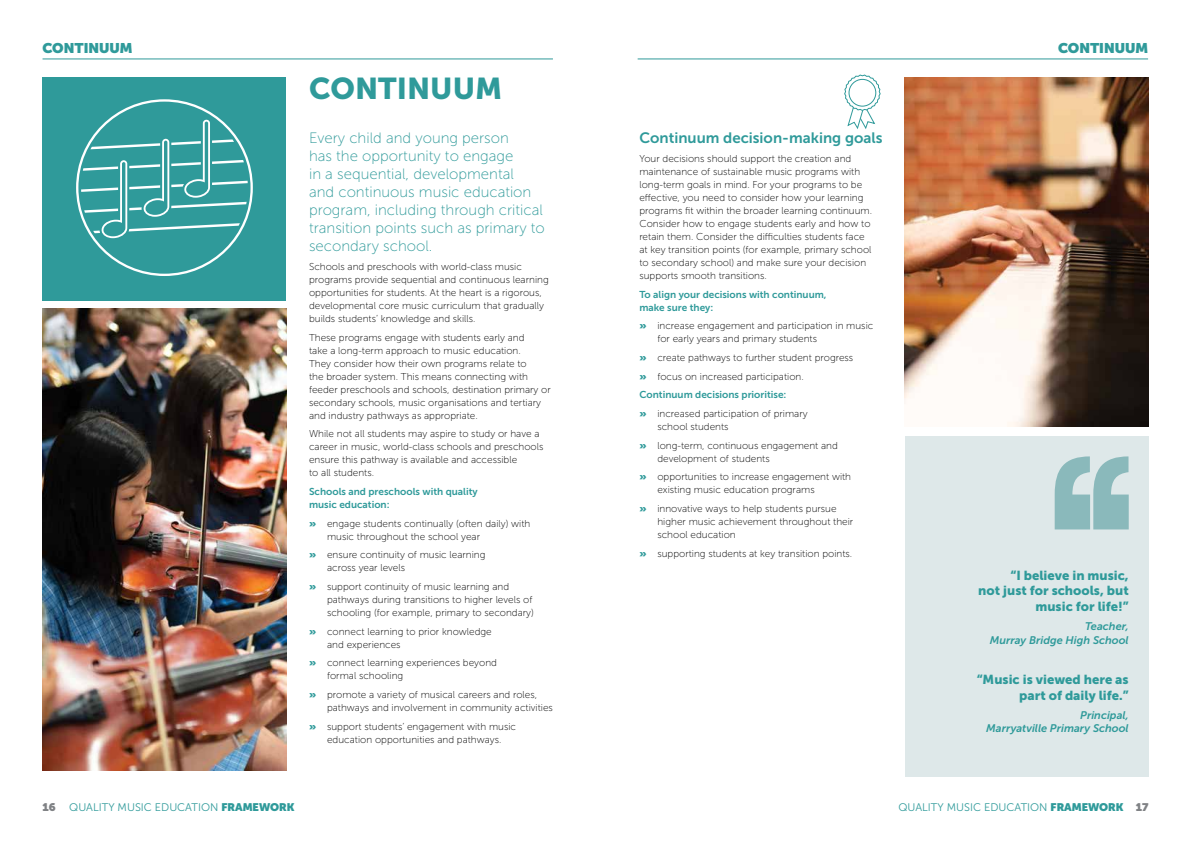
<style>
.page{position:relative;width:1191px;height:842px;background:#fff}
.page>*{position:absolute;margin:0;border:0;box-sizing:border-box;transform-origin:0 0}
.t1{font:30px "Museo Sans 900";color:#2f9a9a}
.t2{font:15px/18px "Museo Sans 100";color:#2f9a9a}
.t3{font:15px "Museo Sans 700";color:#2f9a9a}
.t4{font:900 14px "Museo Sans Display";color:#2f9a9a}
.t5{font:13px/15.6px "Museo Sans 900";color:#2f9a9a;text-align:right}
.t6{font:italic 11px/14.4px "Museo Sans 700";color:#2f9a9a;text-align:right}
.t7{font:11px "Museo Sans 300";color:#2f9a9a}
.t8{font:10px/13px "Museo Sans 100";color:#000}
.t9{font:10px/13px "Museo Sans 700";color:#2f9a9a}
.s1{font-family:"Museo Sans Display";font-weight:900;color:#2f9a9a}
.s2{font-family:"Museo Sans Display";font-weight:900;color:#808285}
.s3{font-family:"Museo Sans Display";font-weight:900}
</style>
<div class="page">
<hr style="left:43px;top:59px;width:510px;height:1px;background:#2f9a9a">
<hr style="left:637px;top:59px;width:511px;height:1px;background:#2f9a9a">
<div style="left:43px;top:77px;width:243px;height:224px;background:#2f9a9a"></div>
<svg style="left:81px;top:120px;width:167px;height:118px"></svg>
<div style="left:904px;top:436px;width:244px;height:341px;background:#dee8e9"></div>
<svg style="left:1054px;top:456px;width:74px;height:73px"></svg>
<svg style="left:844px;top:74px;width:37px;height:55px"></svg>
<div style="left:848px;top:79px;width:28px;height:27px;border:1px solid #2f9a9a;border-radius:50%"></div>
<img style="left:43px;top:309px;width:243px;height:461px">
<img style="left:904px;top:77px;width:244px;height:350px">
<h3 class="t4" style="left:43px;top:40px;width:91px">CONTINUUM</h3>
<h3 class="t4" style="left:1058px;top:40px;width:91px">CONTINUUM</h3>
<h1 class="t1" style="left:309px;top:72px;width:194px">CONTINUUM</h1>
<h2 class="t2" style="left:309px;top:129px;width:237px">Every child and young person<br>has the opportunity to engage<br>in a sequential, developmental<br>and continuous music education program, including through critical transition points such as primary to secondary school.</h2>
<p class="t8" style="left:309px;top:260px;width:241px">Schools and preschools with world-class music programs provide sequential and continuous learning opportunities for students. At the heart is a rigorous, developmental core music curriculum that gradually builds students’ knowledge and skills.</p>
<p class="t8" style="left:309px;top:331px;width:243px">These programs engage with students early and<br>take a long-term approach to music education.<br>They consider how their own programs relate to<br>the broader system. This means connecting with feeder preschools and schools, destination primary or secondary schools, music organisations and tertiary and industry pathways as appropriate.</p>
<p class="t8" style="left:309px;top:428px;width:236px">While not all students may aspire to study or have a career in music, world-class schools and preschools ensure this pathway is available and accessible<br>to all students.</p>
<p class="t9" style="left:309px;top:485px;width:170px">Schools and preschools with quality music education:</p>
<p class="t8" style="left:327px;top:517px;width:205px;text-indent:-18px"><span class="s1">»</span> engage students continually (often daily) with music throughout the school year</p>
<p class="t8" style="left:327px;top:549px;width:160px;text-indent:-18px"><span class="s1">»</span> ensure continuity of music learning across year levels</p>
<p class="t8" style="left:327px;top:580px;width:208px;text-indent:-18px"><span class="s1">»</span> support continuity of music learning and pathways during transitions to higher levels of schooling (for example, primary to secondary)</p>
<p class="t8" style="left:327px;top:625px;width:166px;text-indent:-18px"><span class="s1">»</span> connect learning to prior knowledge and experiences</p>
<p class="t8" style="left:327px;top:657px;width:171px;text-indent:-18px"><span class="s1">»</span> connect learning experiences beyond formal schooling</p>
<p class="t8" style="left:327px;top:688px;width:227px;text-indent:-18px"><span class="s1">»</span> promote a variety of musical careers and roles, pathways and involvement in community activities</p>
<p class="t8" style="left:309px;top:720px;width:208px;text-align:center"><span class="s1">»</span> support students’ engagement with music education opportunities and pathways.</p>
<h2 class="t3" style="left:639px;top:130px;width:245px">Continuum decision-making goals</h2>
<p class="t8" style="left:639px;top:152px;width:234px">Your decisions should support the creation and maintenance of sustainable music programs with long-term goals in mind. For your programs to be effective, you need to consider how your learning programs fit within the broader learning continuum.<br>Consider how to engage students early and how to retain them. Consider the difficulties students face at key transition points (for example, primary school to secondary school) and make sure your decision supports smooth transitions.</p>
<p class="t9" style="left:639px;top:288px;width:189px">To align your decisions with continuum, make sure they:</p>
<p class="t8" style="left:657px;top:320px;width:217px;text-indent:-18px"><span class="s1">»</span> increase engagement and participation in music for early years and primary students</p>
<p class="t8" style="left:639px;top:348px;width:215px;line-height:18.7px"><span class="s1">»</span> create pathways to further student progress <span class="s1">»</span> focus on increased participation.</p>
<p class="t9" style="left:639px;top:388px;width:149px">Continuum decisions prioritise:</p>
<p class="t8" style="left:657px;top:407px;width:152px;text-indent:-18px"><span class="s1">»</span> increased participation of primary school students</p>
<p class="t8" style="left:657px;top:439px;width:182px;text-indent:-18px"><span class="s1">»</span> long-term, continuous engagement and development of students</p>
<p class="t8" style="left:657px;top:471px;width:195px;text-indent:-18px"><span class="s1">»</span> opportunities to increase engagement with existing music education programs</p>
<p class="t8" style="left:657px;top:502px;width:197px;text-indent:-18px"><span class="s1">»</span> innovative ways to help students pursue higher music achievement throughout their school education</p>
<p class="t8" style="left:639px;top:547px;width:214px"><span class="s1">»</span> supporting students at key transition points.</p>
<h3 class="t5" style="left:978px;top:567px;width:152px">“I believe in music,<br>not just for schools, but music for life!”</h3>
<p class="t6" style="left:989px;top:619px;width:140px">Teacher,<br>Murray Bridge High School</p>
<h3 class="t5" style="left:976px;top:672px;width:153px">“Music is viewed here as part of daily life.”</h3>
<p class="t6" style="left:986px;top:708px;width:144px;line-height:13.2px">Principal,<br>Marryatville Primary School</p>
<p class="t7" style="left:43px;top:801px;width:253px"><span class="s2">16</span> QUALITY MUSIC EDUCATION <span class="s3">FRAMEWORK</span></p>
<p class="t7" style="left:898px;top:801px;width:252px">QUALITY MUSIC EDUCATION <span class="s3">FRAMEWORK</span> <span class="s2">17</span></p>
</div>
